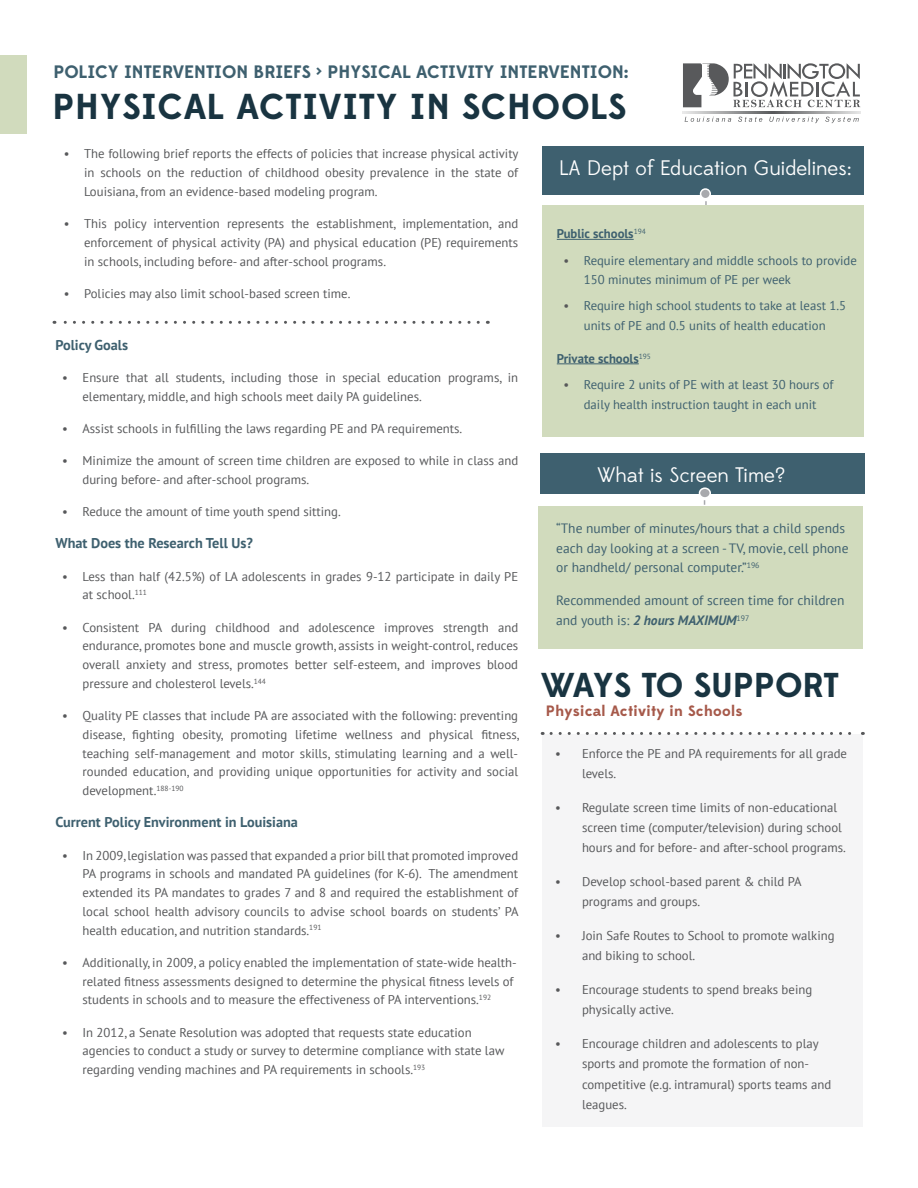
<style>
.page{position:relative;width:918px;height:1188px;background:#fff}
.page>*{position:absolute;margin:0;border:0;box-sizing:border-box;transform-origin:0 0}
.t1{font:700 36px "Edmondsans";letter-spacing:.02em;color:#193441}
.t2{font:700 34.5px "Edmondsans";color:#193441}
.White_Title{font:21px "Edmondsans";color:#fff}
.t3{font:700 18px "Edmondsans";color:#3e606f}
.t4{font:700 15px "Edmondsans";letter-spacing:.02em;color:#a6594a}
.paragraph_text{font:700 14.25px "PT Sans";color:#3e606f}
.paragraph_text-2{font:13.5px/19.5px "PT Sans";color:#3e606f}
.t5{font:12.75px/18.8px "PT Sans";color:#57585a}
.t6{font:12.75px/19.5px "PT Sans";color:#3e606f;text-align:center}
.paragraph_text-3{font:700 12.75px "PT Sans";color:#3e606f}
.s1{color:#57585a}
.s2{font-weight:700;font-style:italic}
</style>
<div class="page">
<svg style="left:54px;top:321px;width:424px;height:3px"></svg>
<div style="left:538px;top:506px;width:324px;height:143px;background:#d1dbbd"></div>
<div style="left:541px;top:453px;width:324px;height:40px;background:#3e606f"></div>
<div style="left:699px;top:488px;width:11px;height:10px;background:#a8a9ad;border-radius:50%"></div>
<div style="left:699px;top:487px;width:12px;height:12px;border:2px solid #fff;border-radius:50%"></div>
<div style="left:542px;top:147px;width:322px;height:48px;background:#3e606f"></div>
<div style="left:542px;top:205px;width:322px;height:231px;background:#d1dbbd"></div>
<hr style="left:557px;top:239px;width:77px;height:1px;background:#3e606f">
<hr style="left:557px;top:364px;width:82px;height:1px;background:#3e606f">
<div style="left:701px;top:189px;width:9px;height:10px;background:#a8a9ad;border-radius:50%"></div>
<div style="left:700px;top:188px;width:11px;height:11px;border:2px solid #fff;border-radius:50%"></div>
<div style="left:0;top:55px;width:26px;height:78px;background:#d1dbbd"></div>
<div style="left:542px;top:735px;width:321px;height:392px;background:#f5f5f6"></div>
<svg style="left:551px;top:732px;width:312px;height:3px"></svg>
<svg style="left:683px;top:63px;width:177px;height:44px"></svg>
<svg style="left:683px;top:111px;width:177px;height:2px"></svg>
<svg style="left:685px;top:117px;width:46px;height:5px"></svg>
<svg style="left:738px;top:117px;width:24px;height:5px"></svg>
<svg style="left:769px;top:117px;width:50px;height:6px"></svg>
<svg style="left:825px;top:117px;width:34px;height:6px"></svg>
<p class="t3" style="left:54px;top:60px;width:577px">POLICY INTERVENTION BRIEFS &gt; PHYSICAL ACTIVITY INTERVENTION:</p>
<p class="t1" style="left:52px;top:85px;width:575px">PHYSICAL ACTIVITY IN SCHOOLS</p>
<p class="t5" style="left:84px;top:144px;width:436px;text-align:justify;text-indent:-20px">• The following brief reports the effects of policies that increase physical activity in schools on the reduction of childhood obesity prevalence in the state of Louisiana, from an evidence-based modeling program.</p>
<p class="t5" style="left:84px;top:214px;width:436px;text-align:justify;text-indent:-20px">• This policy intervention represents the establishment, implementation, and enforcement of physical activity (PA) and physical education (PE) requirements in schools, including before- and after-school programs.</p>
<p class="t5" style="left:64px;top:284px;width:288px">• Policies may also limit school-based screen time.</p>
<p class="White_Title" style="left:559px;top:156px;width:295px">LA Dept of Education Guidelines:</p>
<p class="paragraph_text-3" style="left:557px;top:225px;width:91px">Public schools<sup>194</sup></p>
<p class="t6" style="left:584px;top:250px;width:275px;text-align:left;text-indent:-20px"><span class="s1">•</span> Require elementary and middle schools to provide<br>150 minutes minimum of PE per week</p>
<p class="t6" style="left:564px;top:296px;width:284px"><span class="s1">•</span> Require high school students to take at least 1.5 units of PE and 0.5 units of health education</p>
<p class="paragraph_text-3" style="left:557px;top:350px;width:96px">Private schools<sup>195</sup></p>
<p class="t6" style="left:564px;top:375px;width:272px"><span class="s1">•</span> Require 2 units of PE with at least 30 hours of daily health instruction taught in each unit</p>
<p class="paragraph_text" style="left:56px;top:335px;width:74px">Policy Goals</p>
<p class="t5" style="left:82px;top:368px;width:437px;text-indent:-20px">• Ensure that all students, including those in special education programs, in elementary, middle, and high schools meet daily PA guidelines.</p>
<p class="t5" style="left:62px;top:419px;width:402px">• Assist schools in fulfilling the laws regarding PE and PA requirements.</p>
<p class="t5" style="left:82px;top:451px;width:437px;text-indent:-20px">• Minimize the amount of screen time children are exposed to while in class and during before- and after-school programs.</p>
<p class="t5" style="left:62px;top:502px;width:280px">• Reduce the amount of time youth spend sitting.</p>
<p class="paragraph_text" style="left:56px;top:534px;width:199px">What Does the Research Tell Us?</p>
<p class="t5" style="left:82px;top:566px;width:437px;text-indent:-20px">• Less than half (42.5%) of LA adolescents in grades 9-12 participate in daily PE at school.<sup>111</sup></p>
<p class="t5" style="left:82px;top:617px;width:437px;text-align:justify;text-indent:-20px">• Consistent PA during childhood and adolescence improves strength and endurance, promotes bone and muscle growth, assists in weight-control, reduces overall anxiety and stress, promotes better self-esteem, and improves blood pressure and cholesterol levels.<sup>144</sup></p>
<p class="t5" style="left:82px;top:706px;width:438px;text-align:justify;text-indent:-20px">• Quality PE classes that include PA are associated with the following: preventing disease, fighting obesity, promoting lifetime wellness and physical fitness, teaching self-management and motor skills, stimulating learning and a well&shy;rounded education, and providing unique opportunities for activity and social development.<sup>188-190</sup></p>
<p class="paragraph_text" style="left:56px;top:813px;width:244px">Current Policy Environment in Louisiana</p>
<p class="t5" style="left:82px;top:845px;width:438px;text-align:justify;text-indent:-20px">• In 2009,legislation was passed that expanded a prior bill that promoted improved PA programs in schools and mandated PA guidelines (for K-6). The amendment extended its PA mandates to grades 7 and 8 and required the establishment of local school health advisory councils to advise school boards on students’ PA health education, and nutrition standards.<sup>191</sup></p>
<p class="t5" style="left:82px;top:953px;width:436px;text-indent:-20px">• Additionally, in 2009, a policy enabled the implementation of state-wide health&shy;related fitness assessments designed to determine the physical fitness levels of students in schools and to measure the effectiveness of PA interventions.<sup>192</sup></p>
<p class="t5" style="left:82px;top:1022px;width:423px;text-indent:-20px">• In 2012, a Senate Resolution was adopted that requests state education agencies to conduct a study or survey to determine compliance with state law regarding vending machines and PA requirements in schools.<sup>193</sup></p>
<p class="White_Title" style="left:598px;top:463px;width:189px">What is Screen Time?</p>
<p class="paragraph_text-2" style="left:556px;top:518px;width:294px">“The number of minutes/hours that a child spends each day looking at a screen - TV, movie, cell phone or handheld/ personal computer.”<sup>196</sup></p>
<p class="paragraph_text-2" style="left:556px;top:590px;width:290px;line-height:20.2px">Recommended amount of screen time for children and youth is: <span class="s2">2 hours MAXIMUM</span><sup>197</sup></p>
<p class="t2" style="left:541px;top:664px;width:300px">WAYS TO SUPPORT</p>
<p class="t4" style="left:546px;top:701px;width:198px">Physical Activity in Schools</p>
<p class="t5" style="left:582px;top:743px;width:267px;line-height:20.2px;text-indent:-27px">• Enforce the PE and PA requirements for all grade levels.</p>
<p class="t5" style="left:582px;top:797px;width:266px;line-height:20.2px;text-indent:-27px">• Regulate screen time limits of non-educational screen time (computer/television) during school hours and for before- and after-school programs.</p>
<p class="t5" style="left:582px;top:871px;width:221px;line-height:20.2px;text-indent:-27px">• Develop school-based parent &amp; child PA programs and groups.</p>
<p class="t5" style="left:582px;top:925px;width:254px;line-height:20.2px;text-indent:-27px">• Join Safe Routes to School to promote walking and biking to school.</p>
<p class="t5" style="left:582px;top:979px;width:232px;line-height:20.2px;text-indent:-27px">• Encourage students to spend breaks being physically active.</p>
<p class="t5" style="left:582px;top:1033px;width:251px;line-height:20.2px;text-indent:-27px">• Encourage children and adolescents to play sports and promote the formation of non&shy;competitive (e.g. intramural) sports teams and leagues.</p>
</div>
